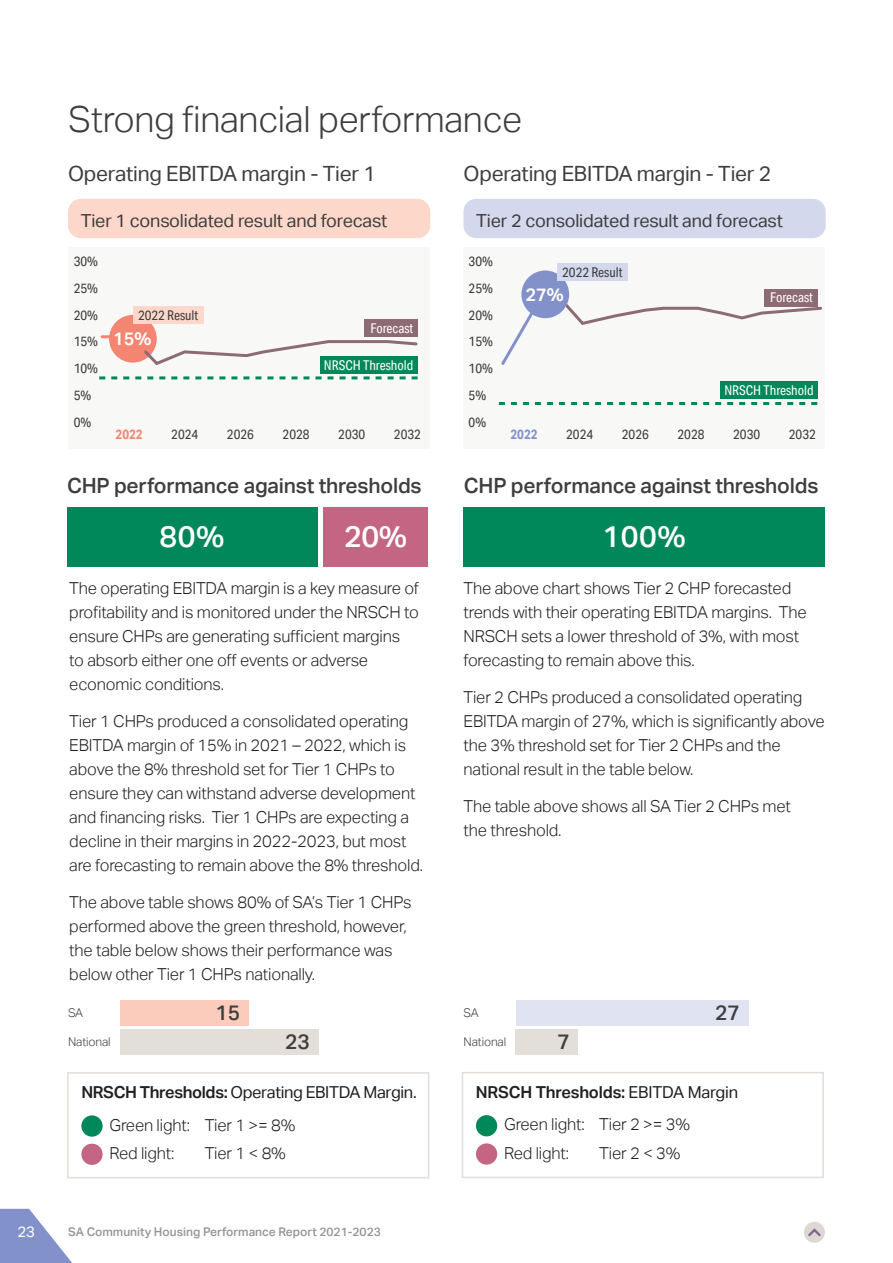
<style>
.page{position:relative;width:893px;height:1263px;background:#fff}
.page>*{position:absolute;margin:0;border:0;box-sizing:border-box;transform-origin:0 0}
.t1{font:300 36px "Aktiv Grotesk";letter-spacing:-.01em;color:#3e3e3f}
.t2{font:500 30px "Aktiv Grotesk";letter-spacing:.02em;color:#fff}
.t3{font:500 21px "Aktiv Grotesk";letter-spacing:-.01em;color:#3e3e3f}
.t4{font:21px "Aktiv Grotesk";letter-spacing:-.01em;color:#3e3e3f}
.t5{font:18px "Aktiv Grotesk";letter-spacing:-.01em;color:#3e3e3f}
.t6{font:600 18px "Aktiv Grotesk";color:#fff}
.t7{font:300 16.5px/24px "Aktiv Grotesk";letter-spacing:-.01em;color:#231f20}
.t8{font:16.5px/32.5px "Aktiv Grotesk";letter-spacing:-.02em;color:#231f20}
.t9{font:15px "Aktiv Grotesk";color:#fff}
.t10{font:13.5px/26.7px "Aktiv Grotesk Cd";color:#3e3e3f}
.t11{font:13.5px "Aktiv Grotesk Cd";color:#fff}
.t12{font:700 13.5px "Aktiv Grotesk Cd";color:#f48572}
.t13{font:700 13.5px "Aktiv Grotesk Cd";color:#8291c9}
.t14{font:500 12px "Aktiv Grotesk";color:#939598}
.t15{font:300 12px "Aktiv Grotesk";letter-spacing:-.01em;color:#3e3e3f}
.s1{font-weight:600}
.s2{font-weight:300}
.s3{font-weight:400}
</style>
<div class="page">
<div style="left:68px;top:199px;width:362px;height:39px;background:#fcd7ca;border-radius:13px"></div>
<div style="left:463px;top:199px;width:363px;height:39px;background:#d3d8ec;border-radius:13px"></div>
<div style="left:120px;top:1029px;width:198px;height:25px;background:#e3ded8"></div>
<div style="left:516px;top:1029px;width:62px;height:25px;background:#e3ded8"></div>
<div style="left:120px;top:1000px;width:129px;height:25px;background:#fbcbbc"></div>
<div style="left:516px;top:1000px;width:232px;height:25px;background:#e0e4f2"></div>
<div style="left:81px;top:1115px;width:22px;height:22px;background:#00885b;border-radius:50%"></div>
<div style="left:81px;top:1144px;width:22px;height:21px;background:#c56584;border-radius:50%"></div>
<div style="left:67px;top:1072px;width:362px;height:106px;border:2px solid #e3ded8"></div>
<div style="left:67px;top:507px;width:250px;height:59px;background:#00885b"></div>
<div style="left:323px;top:507px;width:105px;height:59px;background:#c56584"></div>
<div style="left:476px;top:1115px;width:21px;height:21px;background:#00885b;border-radius:50%"></div>
<div style="left:476px;top:1143px;width:21px;height:22px;background:#c56584;border-radius:50%"></div>
<div style="left:462px;top:1072px;width:362px;height:106px;border:2px solid #e3ded8"></div>
<div style="left:463px;top:507px;width:362px;height:59px;background:#00885b"></div>
<div style="left:68px;top:247px;width:361px;height:202px;background:#f8f8f7"></div>
<div style="left:320px;top:356px;width:98px;height:17px;background:#00885b"></div>
<div style="left:364px;top:320px;width:54px;height:17px;background:#8c6b75"></div>
<svg style="left:102px;top:335px;width:7px;height:3px"></svg>
<div style="left:109px;top:315px;width:48px;height:48px;background:#f48572;border-radius:50%"></div>
<svg style="left:99px;top:376px;width:319px;height:3px"></svg>
<div style="left:133px;top:307px;width:70px;height:17px;background:#fcd7ca"></div>
<svg style="left:142px;top:339px;width:276px;height:27px"></svg>
<div style="left:463px;top:247px;width:362px;height:202px;background:#f8f8f7"></div>
<svg style="left:501px;top:306px;width:36px;height:59px"></svg>
<svg style="left:559px;top:297px;width:264px;height:28px"></svg>
<div style="left:521px;top:270px;width:48px;height:48px;background:#8291c9;border-radius:50%"></div>
<div style="left:557px;top:264px;width:71px;height:17px;background:#d3d8ec"></div>
<div style="left:764px;top:289px;width:53px;height:17px;background:#8c6b75"></div>
<div style="left:720px;top:382px;width:98px;height:17px;background:#00885b"></div>
<svg style="left:499px;top:402px;width:318px;height:3px"></svg>
<svg style="left:0;top:1209px;width:72px;height:54px"></svg>
<div style="left:804px;top:1222px;width:21px;height:21px;background:#ded8d2;border-radius:50%"></div>
<svg style="left:808px;top:1228px;width:13px;height:9px"></svg>
<h1 class="t1" style="left:68px;top:99px;width:456px">Strong financial performance</h1>
<p class="t4" style="left:68px;top:161px;width:309px">Operating EBITDA margin - Tier 1</p>
<p class="t5" style="left:81px;top:210px;width:308px">Tier 1 consolidated result and forecast</p>
<p class="t10" style="left:74px;top:248px;width:26px">30%<br>25%<br>20%<br>15%<br>10%<br>5%<br>0%</p>
<p class="t10" style="left:138px;top:302px;width:62px">2022 Result</p>
<p class="t6" style="left:113px;top:328px;width:40px">15%</p>
<p class="t11" style="left:370px;top:320px;width:44px">Forecast</p>
<p class="t11" style="left:324px;top:357px;width:91px">NRSCH Threshold</p>
<p class="t12" style="left:116px;top:426px;width:28px">2022</p>
<p class="t10" style="left:171px;top:421px;width:28px">2024</p>
<p class="t10" style="left:227px;top:421px;width:28px">2026</p>
<p class="t10" style="left:283px;top:421px;width:28px">2028</p>
<p class="t10" style="left:338px;top:421px;width:28px">2030</p>
<p class="t10" style="left:394px;top:421px;width:28px">2032</p>
<p class="t3" style="left:67px;top:474px;width:356px">CHP performance against thresholds</p>
<h2 class="t2" style="left:160px;top:519px;width:67px">80%</h2>
<h2 class="t2" style="left:344px;top:519px;width:65px">20%</h2>
<p class="t7" style="left:69px;top:576px;width:351px">The operating EBITDA margin is a key measure of profitability and is monitored under the NRSCH to ensure CHPs are generating sufficient margins to absorb either one off events or adverse economic conditions.</p>
<p class="t7" style="left:69px;top:709px;width:355px">Tier 1 CHPs produced a consolidated operating EBITDA margin of 15% in 2021 – 2022, which is above the 8% threshold set for Tier 1 CHPs to ensure they can withstand adverse development and financing risks. Tier 1 CHPs are expecting a decline in their margins in 2022-2023, but most are forecasting to remain above the 8% threshold.</p>
<p class="t7" style="left:69px;top:890px;width:344px">The above table shows 80% of SA’s Tier 1 CHPs performed above the green threshold, however, the table below shows their performance was below other Tier 1 CHPs nationally.</p>
<p class="t4" style="left:463px;top:161px;width:309px">Operating EBITDA margin - Tier 2</p>
<p class="t5" style="left:476px;top:210px;width:308px">Tier 2 consolidated result and forecast</p>
<p class="t10" style="left:469px;top:248px;width:26px">30%<br>25%<br>20%<br>15%<br>10%<br>5%<br>0%</p>
<p class="t10" style="left:562px;top:259px;width:62px">2022 Result</p>
<p class="t6" style="left:525px;top:284px;width:40px">27%</p>
<p class="t11" style="left:770px;top:290px;width:44px">Forecast</p>
<p class="t11" style="left:724px;top:382px;width:91px">NRSCH Threshold</p>
<p class="t13" style="left:511px;top:426px;width:28px">2022</p>
<p class="t10" style="left:566px;top:421px;width:28px">2024</p>
<p class="t10" style="left:622px;top:421px;width:28px">2026</p>
<p class="t10" style="left:677px;top:421px;width:28px">2028</p>
<p class="t10" style="left:733px;top:421px;width:28px">2030</p>
<p class="t10" style="left:789px;top:421px;width:28px">2032</p>
<p class="t3" style="left:464px;top:474px;width:356px">CHP performance against thresholds</p>
<h2 class="t2" style="left:602px;top:519px;width:85px">100%</h2>
<p class="t7" style="left:463px;top:576px;width:345px">The above chart shows Tier 2 CHP forecasted trends with their operating EBITDA margins. The NRSCH sets a lower threshold of 3%, with most forecasting to remain above this.</p>
<p class="t7" style="left:463px;top:685px;width:363px">Tier 2 CHPs produced a consolidated operating EBITDA margin of 27%, which is significantly above the 3% threshold set for Tier 2 CHPs and the national result in the table below.</p>
<p class="t7" style="left:463px;top:794px;width:329px">The table above shows all SA Tier 2 CHPs met the threshold.</p>
<p class="t3" style="left:216px;top:1001px;width:26px">15</p>
<p class="t3" style="left:715px;top:1001px;width:26px">27</p>
<p class="t15" style="left:68px;top:1006px;width:17px">SA</p>
<p class="t15" style="left:463px;top:1006px;width:17px">SA</p>
<p class="t3" style="left:285px;top:1029px;width:26px">23</p>
<p class="t3" style="left:557px;top:1029px;width:14px">7</p>
<p class="t15" style="left:68px;top:1035px;width:44px">National</p>
<p class="t15" style="left:463px;top:1035px;width:44px">National</p>
<p class="t8" style="left:109px;top:1076px;width:309px;text-indent:-28px"><span class="s1">NRSCH Thresholds:</span> Operating EBITDA Margin.<br><span class="s2">Green light: Tier 1 &gt;= 8%</span></p>
<p class="t7" style="left:109px;top:1141px;width:67px">Red light:</p>
<p class="t7" style="left:205px;top:1141px;width:83px">Tier 1 &lt; 8%</p>
<p class="t9" style="left:17px;top:1223px;width:19px">23</p>
<p class="t14" style="left:68px;top:1225px;width:314px">SA Community Housing Performance Report 2021-2023</p>
<p class="t7" style="left:504px;top:1076px;width:236px;line-height:32.5px;text-indent:-28px"><span class="s1">NRSCH Thresholds:</span> <span class="s3">EBITDA Margin<br></span>Green light: Tier 2 &gt;= 3%</p>
<p class="t7" style="left:504px;top:1141px;width:67px">Red light:</p>
<p class="t7" style="left:599px;top:1141px;width:83px">Tier 2 &lt; 3%</p>
</div>
